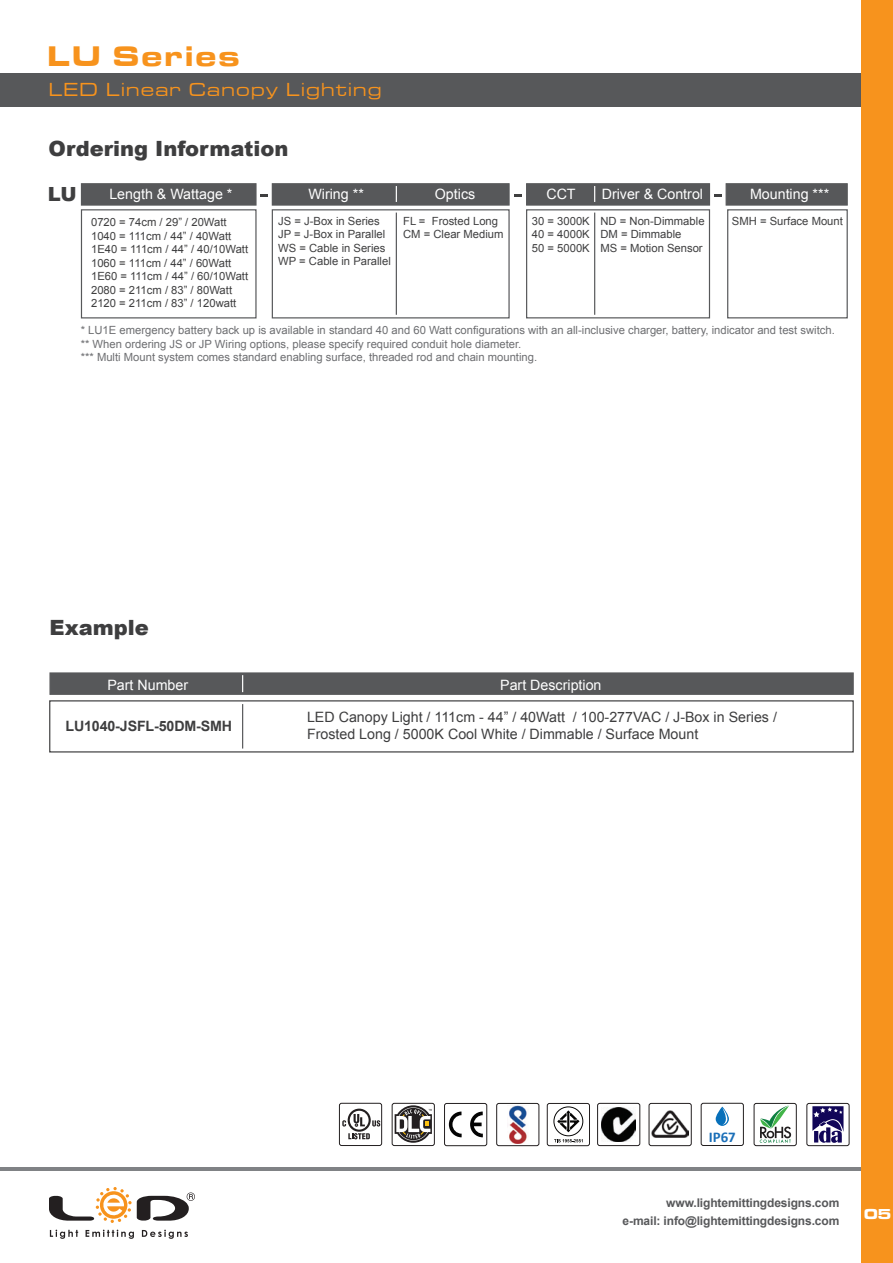
<style>
.page{position:relative;width:893px;height:1263px;background:#fff}
.page>*{position:absolute;margin:0;border:0;box-sizing:border-box;transform-origin:0 0}
.t1{font:29.25px "Microgramma D Bold Exte";letter-spacing:.1em;color:#f7931d}
.t2{font:900 21px "Arial";color:#3e3e3f}
.t3{font:19.5px "Microgramma D Medi Exte";letter-spacing:.1em;color:#f7931d}
.t4{font:900 19.5px "Arial";color:#3f3f40}
.t5{font:15px "Microgramma D Bold Exte";color:#fff}
.t6{font:700 14.85px "Calibri";color:#1a6fb8}
.t7{font:14.25px/17.1px "Arial";color:#3e3e3f}
.t8{font:14.25px "Arial";color:#fff}
.t9{font:700 14.25px "Arial";letter-spacing:-.01em;color:#3e3e3f}
.t10{font:700 12px/18px "Arial";letter-spacing:-.01em;color:#57585a;text-align:right}
.t11{font:11.25px/13.5px "Arial";color:#3f3f40}
.t12{font:11.25px/13.5px "Arial";color:#6d6e71}
.t13{font:11.25px/13.5px "Arial";color:#3e3e3f}
</style>
<div class="page">
<hr style="left:0;top:1168px;width:893px;height:3px;background:#808285">
<div style="left:0;top:73px;width:893px;height:34px;background:#57585a"></div>
<div style="left:862px;top:0;width:31px;height:1263px;background:#f7931d"></div>
<svg style="left:49px;top:1187px;width:146px;height:36px"></svg>
<svg style="left:50px;top:1229px;width:28px;height:10px"></svg>
<svg style="left:86px;top:1229px;width:48px;height:10px"></svg>
<svg style="left:142px;top:1229px;width:46px;height:10px"></svg>
<div style="left:49px;top:672px;width:805px;height:23px;background:#57585a;border:1px solid #57585a"></div>
<svg style="left:242px;top:675px;width:1px;height:17px"></svg>
<hr style="left:242px;top:704px;width:1px;height:44px;background:#57585a">
<div style="left:49px;top:700px;width:805px;height:52px;border:1px solid #3e3e3f"></div>
<div style="left:444px;top:1103px;width:43px;height:43px;border:1px solid #231f20;border-radius:2px"></div>
<div style="left:339px;top:1103px;width:43px;height:43px;border:1px solid #231f20;border-radius:2px"></div>
<svg style="left:392px;top:1103px;width:42px;height:42px"></svg>
<div style="left:392px;top:1103px;width:43px;height:43px;border:1px solid #231f20;border-radius:2px"></div>
<svg style="left:348px;top:1133px;width:22px;height:6px"></svg>
<svg style="left:372px;top:1120px;width:8px;height:6px"></svg>
<svg style="left:348px;top:1108px;width:23px;height:24px"></svg>
<svg style="left:350px;top:1111px;width:19px;height:18px"></svg>
<svg style="left:354px;top:1114px;width:11px;height:12px"></svg>
<svg style="left:342px;top:1120px;width:4px;height:6px"></svg>
<svg style="left:449px;top:1111px;width:34px;height:26px"></svg>
<div style="left:754px;top:1103px;width:43px;height:43px;border:1px solid #231f20;border-radius:2px"></div>
<div style="left:806px;top:1103px;width:43px;height:43px;border:1px solid #231f20;border-radius:2px"></div>
<svg style="left:812px;top:1106px;width:31px;height:37px"></svg>
<svg style="left:395px;top:1105px;width:37px;height:38px"></svg>
<svg style="left:760px;top:1105px;width:31px;height:38px"></svg>
<div style="left:649px;top:1103px;width:43px;height:43px;border:1px solid #231f20;border-radius:2px"></div>
<div style="left:597px;top:1103px;width:43px;height:43px;border:1px solid #231f20;border-radius:2px"></div>
<img style="left:602px;top:1108px;width:33px;height:33px">
<img style="left:652px;top:1110px;width:37px;height:28px">
<div style="left:496px;top:1103px;width:43px;height:43px;border:1px solid #231f20;border-radius:2px"></div>
<img style="left:509px;top:1105px;width:18px;height:39px">
<div style="left:701px;top:1103px;width:43px;height:43px;border:1px solid #231f20;border-radius:2px"></div>
<svg style="left:706px;top:1104px;width:32px;height:22px"></svg>
<div style="left:547px;top:1103px;width:43px;height:43px;border:1px solid #231f20;border-radius:2px"></div>
<div style="left:554px;top:1106px;width:29px;height:30px;border:1px solid #050504;border-radius:50%"></div>
<svg style="left:557px;top:1110px;width:22px;height:22px"></svg>
<svg style="left:554px;top:1139px;width:29px;height:3px"></svg>
<div style="left:726px;top:183px;width:122px;height:23px;background:#57585a;border:1px solid #57585a"></div>
<div style="left:526px;top:183px;width:184px;height:23px;background:#57585a;border:1px solid #57585a"></div>
<div style="left:272px;top:183px;width:238px;height:23px;background:#57585a;border:1px solid #57585a"></div>
<div style="left:81px;top:183px;width:176px;height:23px;background:#57585a;border:1px solid #57585a"></div>
<hr style="left:396px;top:213px;width:1px;height:102px;background:#57585a">
<svg style="left:396px;top:186px;width:1px;height:16px"></svg>
<svg style="left:594px;top:186px;width:1px;height:16px"></svg>
<hr style="left:594px;top:213px;width:1px;height:102px;background:#57585a">
<svg style="left:260px;top:194px;width:8px;height:3px"></svg>
<svg style="left:514px;top:194px;width:8px;height:3px"></svg>
<svg style="left:714px;top:194px;width:7px;height:3px"></svg>
<div style="left:727px;top:209px;width:121px;height:109px;border:1px solid #57585a"></div>
<div style="left:526px;top:209px;width:184px;height:109px;border:1px solid #57585a"></div>
<div style="left:272px;top:209px;width:238px;height:109px;border:1px solid #57585a"></div>
<div style="left:81px;top:209px;width:176px;height:109px;border:1px solid #57585a"></div>
<h1 class="t1" style="left:48px;top:36px;width:193px">LU Series</h1>
<h3 class="t3" style="left:49px;top:77px;width:334px">LED Linear Canopy Lighting</h3>
<h2 class="t2" style="left:49px;top:133px;width:242px">Ordering Information</h2>
<h3 class="t4" style="left:48px;top:180px;width:30px">LU</h3>
<p class="t8" style="left:109px;top:185px;width:125px">Length &amp; Wattage *</p>
<p class="t8" style="left:308px;top:185px;width:57px">Wiring **</p>
<p class="t8" style="left:435px;top:185px;width:42px">Optics</p>
<p class="t8" style="left:546px;top:185px;width:31px">CCT</p>
<p class="t8" style="left:602px;top:185px;width:103px">Driver &amp; Control</p>
<p class="t11" style="left:91px;top:216px;width:159px">0720 = 74cm / 29” / 20Watt<br>1040 = 111cm / 44” / 40Watt<br>1E40 = 111cm / 44” / 40/10Watt<br>1060 = 111cm / 44” / 60Watt<br>1E60 = 111cm / 44” / 60/10Watt<br>2080 = 211cm / 83” / 80Watt<br>2120 = 211cm / 83” / 120watt</p>
<p class="t8" style="left:750px;top:185px;width:81px">Mounting ***</p>
<p class="t11" style="left:278px;top:214px;width:114px">JS = J-Box in Series<br>JP = J-Box in Parallel<br>WS = Cable in Series<br>WP = Cable in Parallel</p>
<p class="t11" style="left:532px;top:214px;width:59px;text-align:justify">30 = 3000K 40 = 4000K 50 = 5000K</p>
<p class="t13" style="left:600px;top:214px;width:106px">ND = Non-Dimmable<br>DM = Dimmable<br>MS = Motion Sensor</p>
<p class="t11" style="left:403px;top:214px;width:96px">FL = Frosted Long</p>
<p class="t11" style="left:732px;top:214px;width:112px">SMH = Surface Mount</p>
<p class="t11" style="left:403px;top:228px;width:102px">CM = Clear Medium</p>
<p class="t12" style="left:81px;top:324px;width:756px">* LU1E emergency battery back up is available in standard 40 and 60 Watt configurations with an all-inclusive charger, battery, indicator and test switch. ** When ordering JS or JP Wiring options, please specify required conduit hole diameter.<br>*** Multi Mount system comes standard enabling surface, threaded rod and chain mounting.</p>
<h2 class="t2" style="left:50px;top:613px;width:101px">Example</h2>
<p class="t8" style="left:107px;top:675px;width:82px">Part Number</p>
<p class="t8" style="left:500px;top:675px;width:103px">Part Description</p>
<p class="t9" style="left:65px;top:716px;width:168px">LU1040-JSFL-50DM-SMH</p>
<p class="t7" style="left:307px;top:709px;width:471px">LED Canopy Light / 111cm - 44” / 40Watt / 100-277VAC / J-Box in Series /<br>Frosted Long / 5000K Cool White / Dimmable / Surface Mount</p>
<h3 class="t6" style="left:709px;top:1127px;width:29px">IP67</h3>
<p class="t10" style="left:623px;top:1194px;width:218px">www.lightemittingdesigns.com<br>e-mail: info@lightemittingdesigns.com</p>
<h3 class="t5" style="left:864px;top:1204px;width:29px">05</h3>
</div>
